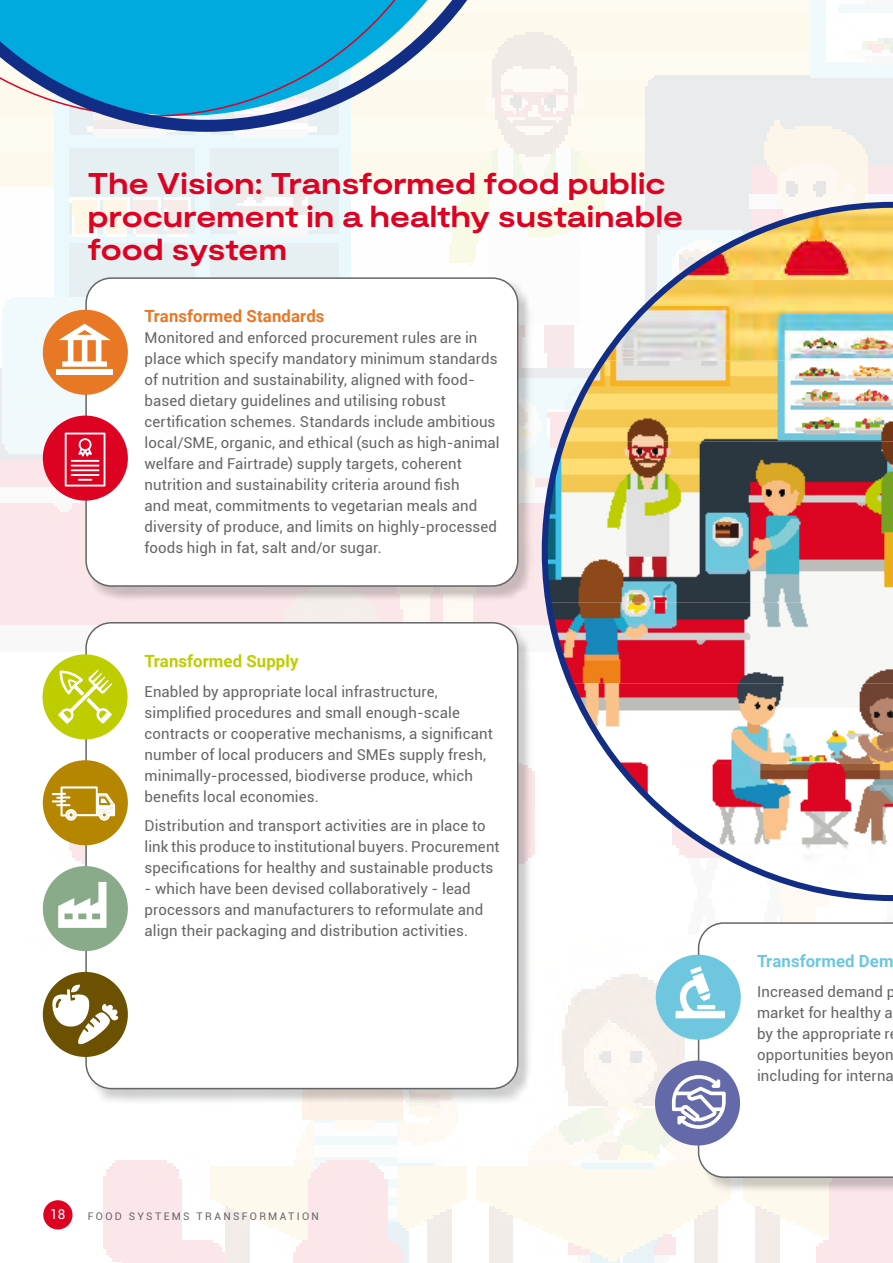
<style>
.page{position:relative;width:893px;height:1263px;background:#fff}
.page>*{position:absolute;margin:0;border:0;box-sizing:border-box;transform-origin:0 0}
.Heading{font:700 expanded 30px/33px "Moderat";letter-spacing:.005em;color:#dd0122}
.Body_copy{font:700 16.8px "Roboto";letter-spacing:.005em;color:#e97826}
.Body_copy-2{font:700 16.8px "Roboto";letter-spacing:.005em;color:#bdcd00}
.Body_copy-3{font:700 16.8px "Roboto";letter-spacing:.005em;color:#6ec7de}
.Body_copy-4{font:15px/21px "Roboto";letter-spacing:.005em;color:#646567}
.t1{font:13.5px "Roboto";color:#fff}
.t2{font:10.5px "Roboto";letter-spacing:.22em;color:#646567}
</style>
<div class="page">
<img style="left:0;top:0;width:893px;height:1263px">
<div style="left:88px;top:624px;width:445px;height:480px;background:#000;opacity:.2"></div>
<div style="left:86px;top:623px;width:432px;height:465px;background:#fff;border-radius:25px"></div>
<div style="left:43px;top:866px;width:85px;height:85px;background:#8aab8a;border-radius:50%"></div>
<svg style="left:58px;top:882px;width:48px;height:46px"></svg>
<div style="left:43px;top:654px;width:85px;height:85px;background:#bdcd00;border-radius:50%"></div>
<svg style="left:58px;top:670px;width:54px;height:54px"></svg>
<svg style="left:542px;top:202px;width:351px;height:699px"></svg>
<div style="left:88px;top:280px;width:445px;height:322px;background:#000;opacity:.2"></div>
<div style="left:86px;top:278px;width:432px;height:308px;background:#fff;border-radius:25px"></div>
<div style="left:85px;top:277px;width:433px;height:310px;border:2px solid #646567;border-radius:25px"></div>
<div style="left:43px;top:416px;width:85px;height:85px;background:#dd0122;border-radius:50%"></div>
<svg style="left:65px;top:433px;width:40px;height:53px"></svg>
<div style="left:43px;top:310px;width:85px;height:85px;background:#e97825;border-radius:50%"></div>
<div style="left:57px;top:369px;width:56px;height:6px;background:#fff"></div>
<svg style="left:59px;top:324px;width:52px;height:43px"></svg>
<div style="left:43px;top:760px;width:85px;height:85px;background:#b68600;border-radius:50%"></div>
<svg style="left:52px;top:786px;width:63px;height:35px"></svg>
<div style="left:43px;top:972px;width:85px;height:85px;background:#6d5103;border-radius:50%"></div>
<svg style="left:51px;top:984px;width:68px;height:63px"></svg>
<div style="left:700px;top:925px;width:193px;height:267px;background:#000;opacity:.2"></div>
<svg style="left:698px;top:922px;width:195px;height:256px"></svg>
<div style="left:656px;top:955px;width:85px;height:85px;background:#6ec7de;border-radius:50%"></div>
<svg style="left:676px;top:966px;width:49px;height:52px"></svg>
<div style="left:655px;top:1060px;width:85px;height:85px;background:#6469aa;border-radius:50%"></div>
<svg style="left:672px;top:1075px;width:54px;height:54px"></svg>
<svg style="left:0;top:0;width:530px;height:132px;background:#64bbdb"></svg>
<div style="left:43px;top:1200px;width:30px;height:29px;background:#dd0122;border-radius:50%"></div>
<p class="Heading" style="left:88px;top:169px;width:597px">The Vision: Transformed food public procurement in a healthy sustainable food system</p>
<p class="Body_copy" style="left:145px;top:305px;width:181px">Transformed Standards</p>
<p class="Body_copy-4" style="left:145px;top:327px;width:357px">Monitored and enforced procurement rules are in place which specify mandatory minimum standards of nutrition and sustainability, aligned with food&shy;based dietary guidelines and utilising robust certification schemes. Standards include ambitious local/SME, organic, and ethical (such as high-animal welfare and Fairtrade) supply targets, coherent nutrition and sustainability criteria around fish<br>and meat, commitments to vegetarian meals and diversity of produce, and limits on highly-processed foods high in fat, salt and/or sugar.</p>
<p class="Body_copy-2" style="left:145px;top:649px;width:155px">Transformed Supply</p>
<p class="Body_copy-4" style="left:145px;top:680px;width:350px">Enabled by appropriate local infrastructure, simplified procedures and small enough-scale contracts or cooperative mechanisms, a significant number of local producers and SMEs supply fresh, minimally-processed, biodiverse produce, which benefits local economies.</p>
<p class="Body_copy-4" style="left:145px;top:815px;width:357px">Distribution and transport activities are in place to link this produce to institutional buyers. Procurement specifications for healthy and sustainable products</p>
<p class="Body_copy-4" style="left:145px;top:878px;width:340px">- which have been devised collaboratively - lead processors and manufacturers to reformulate and align their packaging and distribution activities.</p>
<p class="t1" style="left:50px;top:1204px;width:17px">18</p>
<p class="t2" style="left:88px;top:1208px;width:233px">FOOD SYSTEMS TRANSFORMATION</p>
<p class="Body_copy-3" style="left:757px;top:949px;width:138px">Transformed Dem</p>
<p class="Body_copy-4" style="left:757px;top:980px;width:140px">Increased demand p market for healthy a by the appropriate r opportunities beyon including for interna</p>
</div>
